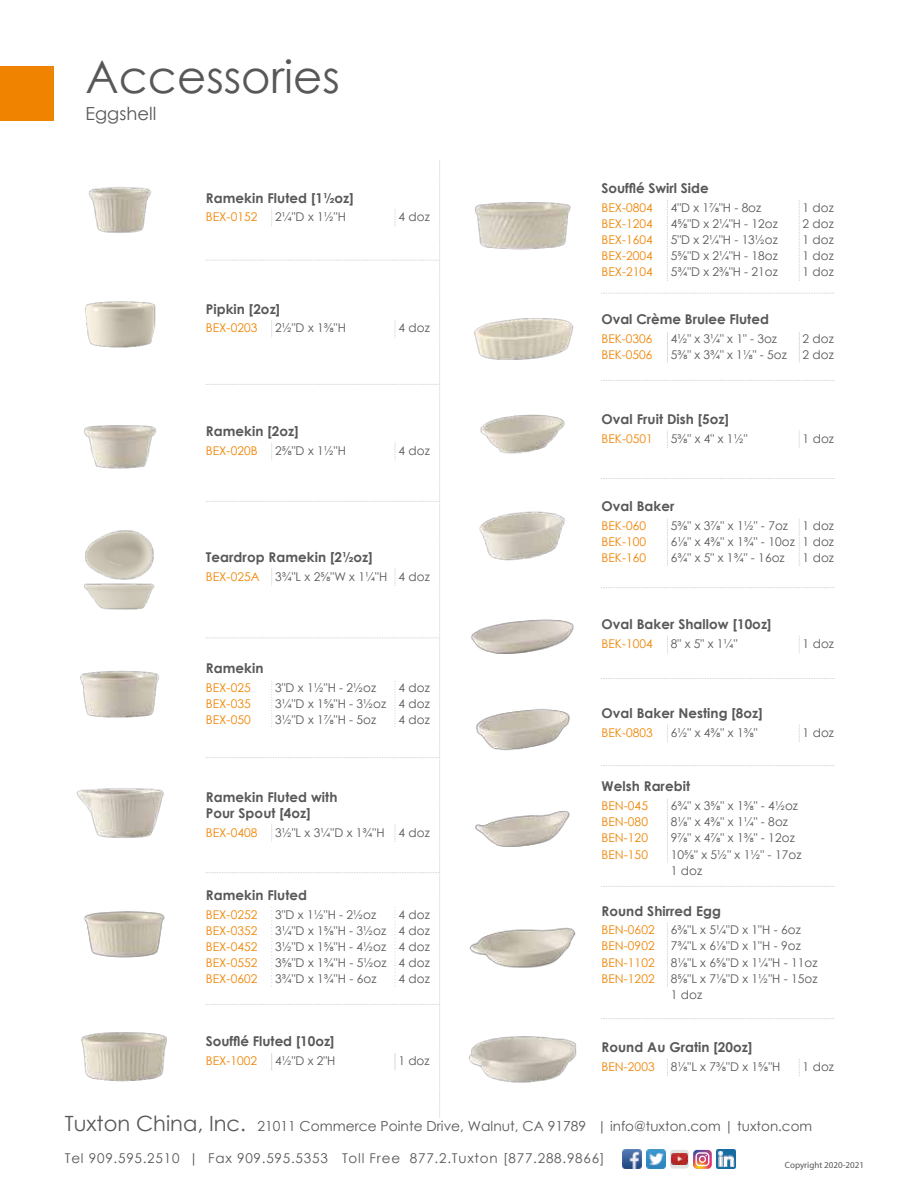
<style>
.page{position:relative;width:918px;height:1189px;background:#fff}
.page>*{position:absolute;margin:0;border:0;box-sizing:border-box;transform-origin:0 0}
.t1{font:45px "Century Gothic";color:#595757}
.t2{font:18px "Century Gothic";color:#595757}
.t3{font:13.8px "Century Gothic";color:#595757}
.t4{font:700 13.5px/16.2px "Century Gothic";letter-spacing:.005em;color:#595757}
.t5{font:13.5px "Century Gothic";letter-spacing:.055em;color:#595757}
.t6{font:12px/16.2px "Century Gothic";letter-spacing:.005em;color:#595757;text-align:justify}
.t7{font:12px/16.2px "Century Gothic";letter-spacing:.005em;color:#f08300}
.t8{font:9px "Myriad";color:#595757}
.s1{font-size:21px}
.s2{font-size:13.5px}
</style>
<div class="page">
<svg style="left:693px;top:1149px;width:19px;height:19px"></svg>
<img style="left:646px;top:1149px;width:19px;height:19px">
<svg style="left:670px;top:1149px;width:19px;height:19px"></svg>
<img style="left:672px;top:1153px;width:15px;height:11px">
<img style="left:623px;top:1149px;width:19px;height:19px">
<img style="left:716px;top:1149px;width:19px;height:19px">
<div style="left:0;top:66px;width:54px;height:54px;background:#f08300"></div>
<img style="left:474px;top:293px;width:168px;height:67px">
<svg style="left:616px;top:478px;width:219px;height:1px"></svg>
<svg style="left:616px;top:380px;width:219px;height:1px"></svg>
<svg style="left:624px;top:292px;width:211px;height:1px"></svg>
<svg style="left:616px;top:587px;width:219px;height:1px"></svg>
<svg style="left:614px;top:678px;width:221px;height:1px"></svg>
<svg style="left:614px;top:765px;width:221px;height:1px"></svg>
<svg style="left:667px;top:431px;width:1px;height:17px"></svg>
<svg style="left:667px;top:519px;width:1px;height:45px"></svg>
<svg style="left:667px;top:636px;width:1px;height:17px"></svg>
<svg style="left:667px;top:724px;width:1px;height:17px"></svg>
<svg style="left:667px;top:923px;width:1px;height:63px"></svg>
<svg style="left:667px;top:1059px;width:1px;height:16px"></svg>
<svg style="left:667px;top:799px;width:1px;height:63px"></svg>
<svg style="left:799px;top:431px;width:1px;height:17px"></svg>
<svg style="left:799px;top:519px;width:1px;height:45px"></svg>
<svg style="left:799px;top:636px;width:1px;height:17px"></svg>
<svg style="left:799px;top:724px;width:1px;height:17px"></svg>
<svg style="left:799px;top:1059px;width:1px;height:16px"></svg>
<svg style="left:667px;top:200px;width:1px;height:81px"></svg>
<svg style="left:799px;top:200px;width:1px;height:81px"></svg>
<svg style="left:667px;top:332px;width:1px;height:30px"></svg>
<svg style="left:799px;top:332px;width:1px;height:30px"></svg>
<img style="left:480px;top:380px;width:135px;height:74px">
<img style="left:479px;top:478px;width:137px;height:110px">
<img style="left:476px;top:678px;width:138px;height:73px">
<img style="left:471px;top:570px;width:140px;height:133px">
<img style="left:469px;top:927px;width:107px;height:41px">
<img style="left:439px;top:1018px;width:174px;height:100px">
<img style="left:475px;top:765px;width:139px;height:122px">
<img style="left:81px;top:1032px;width:86px;height:50px">
<img style="left:439px;top:160px;width:185px;height:140px">
<img style="left:89px;top:187px;width:62px;height:46px">
<img style="left:85px;top:260px;width:121px;height:88px">
<img style="left:84px;top:384px;width:122px;height:85px">
<img style="left:84px;top:501px;width:122px;height:109px">
<img style="left:76px;top:788px;width:88px;height:50px">
<img style="left:80px;top:637px;width:126px;height:121px">
<img style="left:84px;top:872px;width:122px;height:133px">
<svg style="left:206px;top:161px;width:234px;height:956px"></svg>
<h1 class="t1" style="left:86px;top:46px;width:256px">Accessories</h1>
<h2 class="t2" style="left:86px;top:101px;width:72px">Eggshell</h2>
<p class="t4" style="left:206px;top:189px;width:149px">Ramekin Fluted [1½oz]</p>
<p class="t6" style="left:275px;top:209px;width:72px">2¼"D x 1½"H</p>
<p class="t6" style="left:398px;top:209px;width:33px">4 doz</p>
<p class="t7" style="left:206px;top:209px;width:53px">BEX-0152</p>
<p class="t4" style="left:206px;top:300px;width:76px">Pipkin [2oz]</p>
<p class="t6" style="left:275px;top:319px;width:72px">2½"D x 1⅜"H</p>
<p class="t6" style="left:398px;top:319px;width:33px">4 doz</p>
<p class="t7" style="left:206px;top:319px;width:53px">BEX-0203</p>
<p class="t4" style="left:206px;top:422px;width:94px">Ramekin [2oz]</p>
<p class="t6" style="left:275px;top:442px;width:72px">2⅝"D x 1½"H</p>
<p class="t6" style="left:398px;top:442px;width:33px">4 doz</p>
<p class="t7" style="left:206px;top:442px;width:53px">BEX-020B</p>
<p class="t4" style="left:206px;top:548px;width:168px">Teardrop Ramekin [2½oz]</p>
<p class="t7" style="left:206px;top:568px;width:55px">BEX-025A</p>
<p class="t6" style="left:275px;top:568px;width:156px">3¾"L x 2⅝"W x 1¼"H 4 doz</p>
<p class="t4" style="left:206px;top:659px;width:59px">Ramekin</p>
<p class="t7" style="left:206px;top:679px;width:46px">BEX-025</p>
<p class="t6" style="left:275px;top:679px;width:103px">3"D x 1½"H - 2½oz</p>
<p class="t6" style="left:398px;top:679px;width:33px">4 doz</p>
<p class="t7" style="left:206px;top:695px;width:46px">BEX-035</p>
<p class="t6" style="left:275px;top:695px;width:156px">3¼"D x 1⅝"H - 3½oz 4 doz</p>
<p class="t7" style="left:206px;top:711px;width:46px">BEX-050</p>
<p class="t6" style="left:275px;top:711px;width:103px">3½"D x 1⅞"H - 5oz</p>
<p class="t6" style="left:398px;top:711px;width:33px">4 doz</p>
<p class="t4" style="left:206px;top:787px;width:133px">Ramekin Fluted with<br>Pour Spout [4oz]</p>
<p class="t6" style="left:275px;top:823px;width:156px">3½"L x 3¼"D x 1¾"H 4 doz</p>
<p class="t7" style="left:206px;top:823px;width:53px">BEX-0408</p>
<p class="t4" style="left:206px;top:886px;width:103px">Ramekin Fluted</p>
<p class="t6" style="left:275px;top:905px;width:103px">3"D x 1½"H - 2½oz</p>
<p class="t6" style="left:398px;top:905px;width:33px">4 doz</p>
<p class="t7" style="left:206px;top:905px;width:53px">BEX-0252</p>
<p class="t7" style="left:206px;top:921px;width:53px">BEX-0352</p>
<p class="t6" style="left:275px;top:921px;width:156px">3¼"D x 1⅝"H - 3½oz 4 doz</p>
<p class="t7" style="left:206px;top:938px;width:53px">BEX-0452</p>
<p class="t6" style="left:275px;top:938px;width:156px">3½"D x 1⅝"H - 4½oz 4 doz</p>
<p class="t7" style="left:206px;top:954px;width:53px">BEX-0552</p>
<p class="t6" style="left:275px;top:954px;width:156px">3⅝"D x 1¾"H - 5½oz 4 doz</p>
<p class="t7" style="left:206px;top:970px;width:53px">BEX-0602</p>
<p class="t6" style="left:275px;top:970px;width:103px">3¾"D x 1¾"H - 6oz</p>
<p class="t6" style="left:398px;top:970px;width:33px">4 doz</p>
<p class="t4" style="left:206px;top:1032px;width:130px">Soufflé Fluted [10oz]</p>
<p class="t7" style="left:206px;top:1052px;width:53px">BEX-1002</p>
<p class="t6" style="left:275px;top:1052px;width:62px">4½"D x 2"H</p>
<p class="t6" style="left:398px;top:1052px;width:33px">1 doz</p>
<p class="t4" style="left:602px;top:179px;width:109px">Soufflé Swirl Side</p>
<p class="t7" style="left:602px;top:199px;width:53px">BEX-0804</p>
<p class="t6" style="left:671px;top:199px;width:92px">4"D x 1⅞"H - 8oz</p>
<p class="t7" style="left:602px;top:215px;width:53px">BEX-1204</p>
<p class="t6" style="left:671px;top:215px;width:109px">4⅝"D x 2¼"H - 12oz</p>
<p class="t7" style="left:602px;top:231px;width:53px">BEX-1604</p>
<p class="t6" style="left:671px;top:231px;width:109px">5"D x 2¼"H - 13½oz</p>
<p class="t7" style="left:602px;top:247px;width:53px">BEX-2004</p>
<p class="t6" style="left:671px;top:247px;width:109px">5⅝"D x 2¼"H - 18oz</p>
<p class="t7" style="left:602px;top:263px;width:53px">BEX-2104</p>
<p class="t6" style="left:671px;top:263px;width:109px">5¾"D x 2⅜"H - 21oz</p>
<p class="t6" style="left:803px;top:199px;width:33px">1 doz 2 doz 1 doz</p>
<p class="t6" style="left:803px;top:247px;width:33px">1 doz<br>1 doz</p>
<p class="t4" style="left:602px;top:310px;width:169px">Oval Crème Brulee Fluted</p>
<p class="t7" style="left:602px;top:330px;width:52px">BEK-0306</p>
<p class="t6" style="left:671px;top:330px;width:108px">4½" x 3¼" x 1" - 3oz</p>
<p class="t7" style="left:602px;top:346px;width:52px">BEK-0506</p>
<p class="t6" style="left:671px;top:346px;width:118px">5⅜" x 3¾" x 1⅛" - 5oz</p>
<p class="t6" style="left:803px;top:346px;width:33px">2 doz</p>
<p class="t6" style="left:803px;top:330px;width:33px">2 doz</p>
<p class="t4" style="left:602px;top:410px;width:129px">Oval Fruit Dish [5oz]</p>
<p class="t7" style="left:602px;top:430px;width:53px">BEK-0501</p>
<p class="t6" style="left:671px;top:430px;width:78px">5⅜" x 4" x 1½"</p>
<p class="t6" style="left:803px;top:430px;width:33px">1 doz</p>
<p class="t4" style="left:602px;top:497px;width:74px">Oval Baker</p>
<p class="t7" style="left:602px;top:517px;width:46px">BEK-060</p>
<p class="t6" style="left:671px;top:517px;width:165px">5⅜" x 3⅞" x 1½" - 7oz 1 doz</p>
<p class="t7" style="left:602px;top:549px;width:46px">BEK-160</p>
<p class="t6" style="left:671px;top:549px;width:115px">6¾" x 5" x 1¾" - 16oz</p>
<p class="t6" style="left:803px;top:549px;width:33px">1 doz</p>
<p class="t7" style="left:602px;top:533px;width:46px">BEK-100</p>
<p class="t6" style="left:671px;top:533px;width:165px">6⅛" x 4⅜" x 1¾" - 10oz 1 doz</p>
<p class="t4" style="left:602px;top:615px;width:172px">Oval Baker Shallow [10oz]</p>
<p class="t7" style="left:602px;top:635px;width:53px">BEK-1004</p>
<p class="t6" style="left:671px;top:635px;width:68px">8" x 5" x 1¼"</p>
<p class="t6" style="left:803px;top:635px;width:33px">1 doz</p>
<p class="t4" style="left:602px;top:704px;width:163px">Oval Baker Nesting [8oz]</p>
<p class="t7" style="left:602px;top:724px;width:53px">BEK-0803</p>
<p class="t6" style="left:671px;top:724px;width:88px">6½" x 4⅜" x 1⅜"</p>
<p class="t6" style="left:803px;top:724px;width:33px">1 doz</p>
<p class="t4" style="left:602px;top:777px;width:90px">Welsh Rarebit</p>
<p class="t7" style="left:602px;top:797px;width:48px">BEN-045<br>BEN-080</p>
<p class="t6" style="left:671px;top:797px;width:129px">6¾" x 3⅝" x 1⅜" - 4½oz</p>
<p class="t6" style="left:671px;top:813px;width:119px">8⅛" x 4⅜" x 1¼" - 8oz</p>
<p class="t7" style="left:602px;top:829px;width:48px">BEN-120</p>
<p class="t6" style="left:671px;top:829px;width:125px">9⅞" x 4⅞" x 1⅜" - 12oz</p>
<p class="t7" style="left:602px;top:845px;width:48px">BEN-150</p>
<p class="t6" style="left:671px;top:845px;width:132px">10⅝" x 5½" x 1½" - 17oz</p>
<p class="t6" style="left:671px;top:861px;width:33px">1 doz</p>
<p class="t4" style="left:602px;top:901px;width:121px">Round Shirred Egg</p>
<p class="t7" style="left:602px;top:921px;width:55px">BEN-0602</p>
<p class="t7" style="left:602px;top:953px;width:55px">BEN-1102</p>
<p class="t6" style="left:671px;top:953px;width:148px">8⅛"L x 6⅝"D x 1¼"H - 11oz</p>
<p class="t7" style="left:602px;top:969px;width:55px">BEN-1202</p>
<p class="t6" style="left:671px;top:969px;width:148px">8⅝"L x 7⅛"D x 1½"H - 15oz</p>
<p class="t6" style="left:671px;top:921px;width:132px">6⅜"L x 5¼"D x 1"H - 6oz</p>
<p class="t7" style="left:602px;top:937px;width:55px">BEN-0902</p>
<p class="t6" style="left:671px;top:937px;width:132px">7¾"L x 6⅛"D x 1"H - 9oz</p>
<p class="t6" style="left:671px;top:986px;width:33px">1 doz</p>
<p class="t4" style="left:602px;top:1038px;width:152px">Round Au Gratin [20oz]</p>
<p class="t7" style="left:602px;top:1058px;width:55px">BEN-2003</p>
<p class="t6" style="left:671px;top:1058px;width:111px">8⅛"L x 7⅜"D x 1⅝"H</p>
<p class="t6" style="left:803px;top:1058px;width:33px">1 doz</p>
<p class="t3" style="left:65px;top:1116px;width:749px"><span class="s1">Tuxton China, Inc.</span> 21011 Commerce Pointe Drive, Walnut, CA 91789 <span class="s2">| info@tuxton.com | tuxton.com</span></p>
<p class="t5" style="left:65px;top:1148px;width:541px">Tel 909.595.2510 | Fax 909.595.5353 Toll Free 877.2.Tuxton [877.288.9866]</p>
<p class="t8" style="left:785px;top:1159px;width:81px">Copyright 2020-2021</p>
</div>
